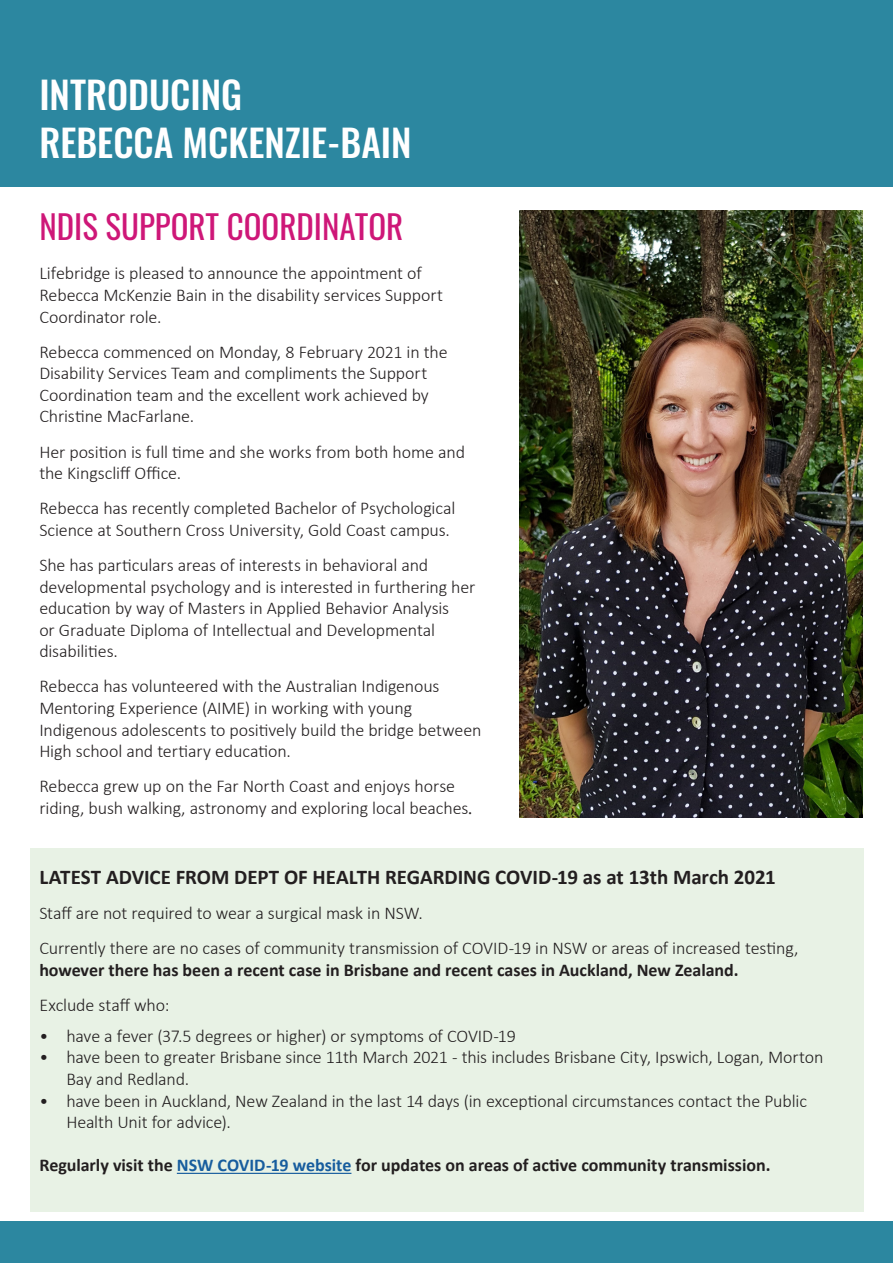
<style>
.page{position:relative;width:893px;height:1263px;background:#fff}
.page>*{position:absolute;margin:0;border:0;box-sizing:border-box;transform-origin:0 0}
.t1{font:500 37.5px "Oswald";color:#fff}
.t2{font:33px "Oswald";color:#ce1778}
.t3{font:700 21px "Calibri";color:#231f20}
.t4{font:300 18px/21.6px "Calibri";letter-spacing:-.01em;color:#231f20}
.t5{font:700 18px "Calibri";color:#231f20}
.s1{font-family:"Minion Pro";font-weight:400}
.s2{font-weight:700}
.s3{color:#175d9e}
</style>
<div class="page">
<div style="left:0;top:0;width:893px;height:186px;background:#2c87a0"></div>
<div style="left:0;top:1221px;width:893px;height:42px;background:#2c87a0"></div>
<img style="left:519px;top:211px;width:343px;height:606px">
<div style="left:30px;top:848px;width:833px;height:364px;background:#e8f2e5"></div>
<hr style="left:177px;top:1173px;width:174px;height:1px;background:#175d9e">
<p class="t1" style="left:39px;top:75px;width:204px">INTRODUCING</p>
<p class="t1" style="left:39px;top:123px;width:374px">REBECCA MCKENZIE-BAIN</p>
<p class="t2" style="left:39px;top:197px;width:365px">NDIS SUPPORT COORDINATOR</p>
<p class="t4" style="left:39px;top:262px;width:405px">Lifebridge is pleased to announce the appointment of<br>Rebecca McKenzie Bain in the disability services Support<br>Coordinator role.</p>
<p class="t4" style="left:39px;top:341px;width:410px">Rebecca commenced on Monday, 8 February 2021 in the Disability Services Team and compliments the Support Coordination team and the excellent work achieved by Christine MacFarlane.</p>
<p class="t4" style="left:39px;top:441px;width:427px">Her position is full time and she works from both home and the Kingscliff Office.</p>
<p class="t4" style="left:39px;top:497px;width:418px">Rebecca has recently completed Bachelor of Psychological<br>Science at Southern Cross University, Gold Coast campus.</p>
<p class="t4" style="left:39px;top:554px;width:438px">She has particulars areas of interests in behavioral and developmental psychology and is interested in furthering her education by way of Masters in Applied Behavior Analysis<br>or Graduate Diploma of Intellectual and Developmental disabilities.</p>
<p class="t4" style="left:39px;top:675px;width:444px">Rebecca has volunteered with the Australian Indigenous Mentoring Experience (AIME) in working with young Indigenous adolescents to positively build the bridge between High school and tertiary education.</p>
<p class="t4" style="left:39px;top:775px;width:434px">Rebecca grew up on the Far North Coast and enjoys horse riding, bush walking, astronomy and exploring local beaches<span class="s1">.</span></p>
<p class="t3" style="left:39px;top:862px;width:738px">LATEST ADVICE FROM DEPT OF HEALTH REGARDING COVID-19 as at 13th March 2021</p>
<p class="t4" style="left:39px;top:902px;width:385px">Staff are not required to wear a surgical mask in NSW.</p>
<p class="t4" style="left:39px;top:937px;width:761px">Currently there are no cases of community transmission of COVID-19 in NSW or areas of increased testing, <span class="s2">however there has been a recent case in Brisbane and recent cases in Auckland, New Zealand.</span></p>
<p class="t4" style="left:39px;top:994px;width:132px">Exclude staff who:</p>
<p class="t4" style="left:39px;top:1025px;width:478px">• have a fever (37.5 degrees or higher) or symptoms of COVID-19</p>
<p class="t4" style="left:66px;top:1046px;width:759px;text-indent:-27px">• have been to greater Brisbane since 11th March 2021 - this includes Brisbane City, Ipswich, Logan, Morton<br>Bay and Redland.</p>
<p class="t4" style="left:66px;top:1089px;width:742px;text-indent:-27px">• have been in Auckland, New Zealand in the last 14 days (in exceptional circumstances contact the Public<br>Health Unit for advice).</p>
<p class="t5" style="left:39px;top:1152px;width:733px">Regularly visit the <span class="s3">NSW COVID-19 website</span> for updates on areas of active community transmission.</p>
</div>
